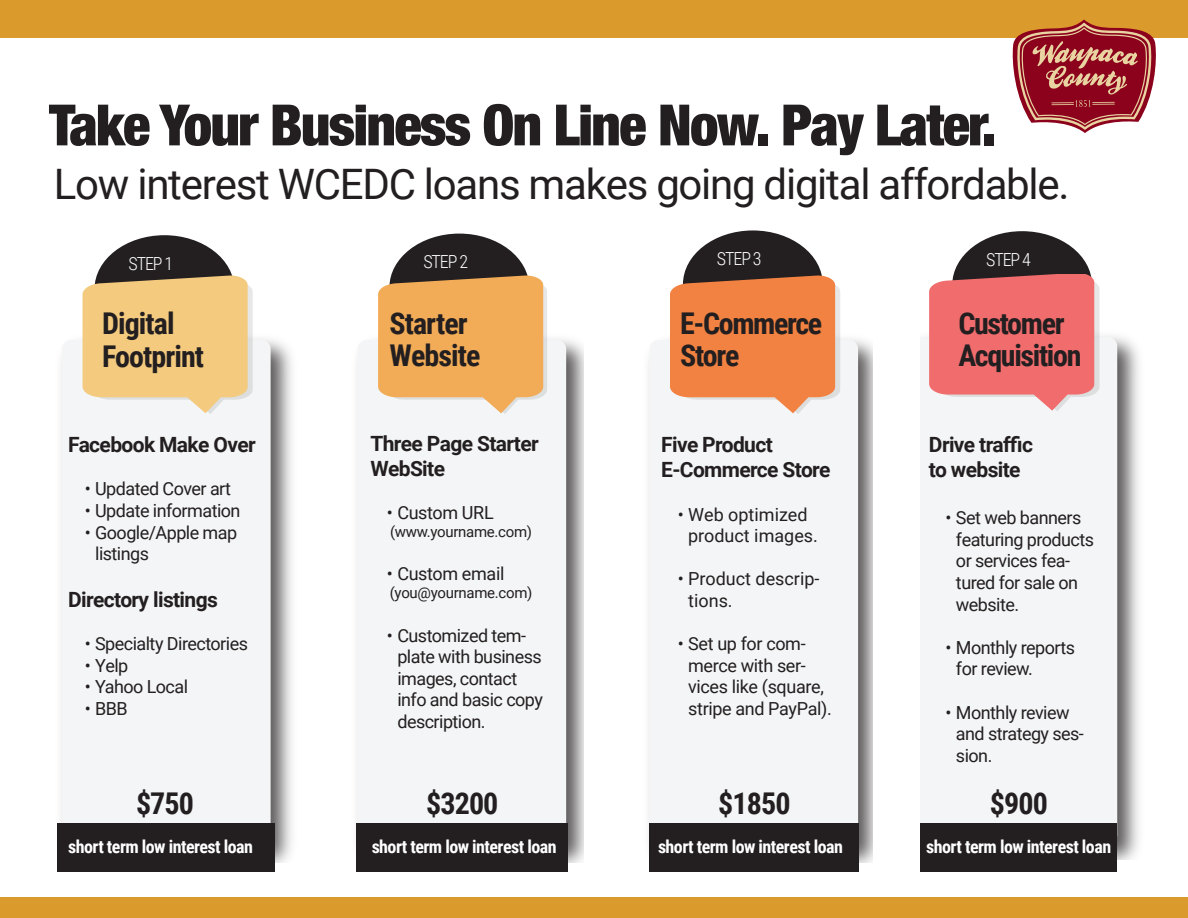
<style>
.page{position:relative;width:1188px;height:918px;background:#fff}
.page>*{position:absolute;margin:0;border:0;box-sizing:border-box;transform-origin:0 0}
.t1{font:900 condensed 57px "Helvetica Neue";letter-spacing:-.03em;color:#231f20}
.basic{font:42px "Roboto";letter-spacing:-.03em;color:#231f20}
.t2{font:700 30px/31.5px "Roboto Condensed";letter-spacing:-.03em;color:#231f20}
.t3{font:700 21px/25.2px "Roboto";letter-spacing:-.03em;color:#231f20}
.t4{font:18px/21.6px "Roboto";letter-spacing:-.03em;color:#231f20}
.t5{font:700 18px "Roboto Condensed";letter-spacing:-.03em;color:#fff}
.t6{font:18px/21.6px "Roboto";color:#231f20;text-align:center}
.t7{font:300 18px "Roboto Condensed";letter-spacing:-.06em;color:#fff}
.bullet_list{font:15px "Roboto";letter-spacing:-.02em;color:#231f20}
</style>
<div class="page">
<div style="left:0;top:0;width:1188px;height:37px;background:#db9a2c"></div>
<div style="left:952px;top:231px;width:140px;height:108px;background:#231f20;border-radius:50%"></div>
<div style="left:683px;top:230px;width:140px;height:108px;background:#231f20;border-radius:50%"></div>
<div style="left:389px;top:234px;width:140px;height:108px;background:#231f20;border-radius:50%"></div>
<div style="left:95px;top:235px;width:139px;height:108px;background:#231f20;border-radius:50%"></div>
<img style="left:61px;top:328px;width:231px;height:534px">
<div style="left:62px;top:340px;width:209px;height:507px;background:#f4f5f6;border-radius:9px"></div>
<svg style="left:83px;top:275px;width:170px;height:139px;background:#edcb8c"></svg>
<img style="left:357px;top:337px;width:226px;height:525px">
<div style="left:358px;top:340px;width:208px;height:507px;background:#f4f5f6;border-radius:9px"></div>
<svg style="left:378px;top:275px;width:169px;height:139px;background:#ecb16b"></svg>
<img style="left:649px;top:336px;width:224px;height:526px">
<div style="left:650px;top:340px;width:208px;height:507px;background:#f4f5f6;border-radius:9px"></div>
<svg style="left:670px;top:275px;width:170px;height:139px;background:#ec8f59"></svg>
<img style="left:1100px;top:336px;width:39px;height:524px">
<div style="left:921px;top:337px;width:196px;height:486px;background:#f4f5f6"></div>
<svg style="left:929px;top:275px;width:171px;height:136px;background:#ee7f80"></svg>
<svg style="left:1011px;top:19px;width:146px;height:114px"></svg>
<div style="left:57px;top:823px;width:218px;height:49px;background:#231f20"></div>
<div style="left:356px;top:823px;width:212px;height:49px;background:#231f20"></div>
<div style="left:650px;top:823px;width:209px;height:49px;background:#231f20"></div>
<div style="left:921px;top:823px;width:196px;height:49px;background:#231f20"></div>
<div style="left:0;top:897px;width:1188px;height:21px;background:#db9a2c"></div>
<p class="t1" style="left:49px;top:78px;width:949px">Take Your Business On Line Now. Pay Later.</p>
<p class="basic" style="left:54px;top:155px;width:1017px">Low interest WCEDC loans makes going digital affordable.</p>
<p class="t7" style="left:129px;top:251px;width:46px">STEP 1</p>
<p class="t2" style="left:102px;top:307px;width:74px">Digital</p>
<p class="t2" style="left:102px;top:339px;width:104px">Footprint</p>
<p class="t3" style="left:68px;top:431px;width:189px">Facebook Make Over</p>
<p class="t4" style="left:85px;top:478px;width:148px">• Updated Cover art</p>
<p class="t4" style="left:85px;top:499px;width:157px">• Update information</p>
<p class="t4" style="left:95px;top:521px;width:144px;text-indent:-10px">• Google/Apple map listings</p>
<p class="t3" style="left:68px;top:586px;width:151px">Directory listings</p>
<p class="t4" style="left:85px;top:632px;width:165px">• Specialty Directories</p>
<p class="t4" style="left:85px;top:654px;width:45px">• Yelp</p>
<p class="t4" style="left:85px;top:676px;width:105px">• Yahoo Local</p>
<p class="t4" style="left:85px;top:697px;width:45px">• BBB</p>
<p class="t7" style="left:423px;top:249px;width:46px">STEP 2</p>
<p class="t7" style="left:717px;top:246px;width:46px">STEP 3</p>
<p class="t7" style="left:986px;top:247px;width:46px">STEP 4</p>
<p class="t2" style="left:389px;top:307px;width:80px">Starter</p>
<p class="t2" style="left:389px;top:338px;width:93px">Website</p>
<p class="t3" style="left:370px;top:430px;width:170px">Three Page Starter<br>WebSite</p>
<p class="t4" style="left:387px;top:501px;width:108px">• Custom URL</p>
<p class="bullet_list" style="left:390px;top:521px;width:144px">(www.yourname.com)</p>
<p class="t4" style="left:387px;top:563px;width:119px">• Custom email</p>
<p class="bullet_list" style="left:390px;top:583px;width:144px">(you@yourname.com)</p>
<p class="t4" style="left:397px;top:624px;width:147px;text-indent:-10px">• Customized tem&shy;plate with business images, contact info and basic copy description.</p>
<p class="t2" style="left:680px;top:307px;width:144px">E-Commerce<br>Store</p>
<p class="t3" style="left:661px;top:431px;width:171px">Five Product<br>E-Commerce Store</p>
<p class="t6" style="left:678px;top:503px;width:142px">• Web optimized product images.</p>
<p class="t6" style="left:688px;top:568px;width:133px;text-align:left;text-indent:-10px">• Product descrip&shy;tions.</p>
<p class="t4" style="left:688px;top:632px;width:145px;text-indent:-10px">• Set up for com&shy;merce with ser&shy;vices like (square, stripe and PayPal).</p>
<p class="t2" style="left:958px;top:307px;width:108px">Customer</p>
<p class="t2" style="left:958px;top:338px;width:125px">Acquisition</p>
<p class="t3" style="left:929px;top:431px;width:106px">Drive traffic</p>
<p class="t3" style="left:929px;top:457px;width:93px">to website</p>
<p class="t4" style="left:956px;top:506px;width:140px;text-indent:-10px">• Set web banners featuring products or services fea&shy;tured for sale on website.</p>
<p class="t4" style="left:956px;top:636px;width:121px;text-indent:-10px">• Monthly reports for review.</p>
<p class="t4" style="left:956px;top:701px;width:129px;text-indent:-10px">• Monthly review and strategy ses&shy;sion.</p>
<p class="t2" style="left:136px;top:786px;width:60px">$750</p>
<p class="t2" style="left:426px;top:786px;width:74px">$3200</p>
<p class="t2" style="left:718px;top:786px;width:74px">$1850</p>
<p class="t2" style="left:990px;top:787px;width:60px">$900</p>
<p class="t5" style="left:68px;top:834px;width:186px">short term low interest loan</p>
<p class="t5" style="left:372px;top:834px;width:186px">short term low interest loan</p>
<p class="t5" style="left:658px;top:834px;width:186px">short term low interest loan</p>
<p class="t5" style="left:926px;top:834px;width:186px">short term low interest loan</p>
</div>
